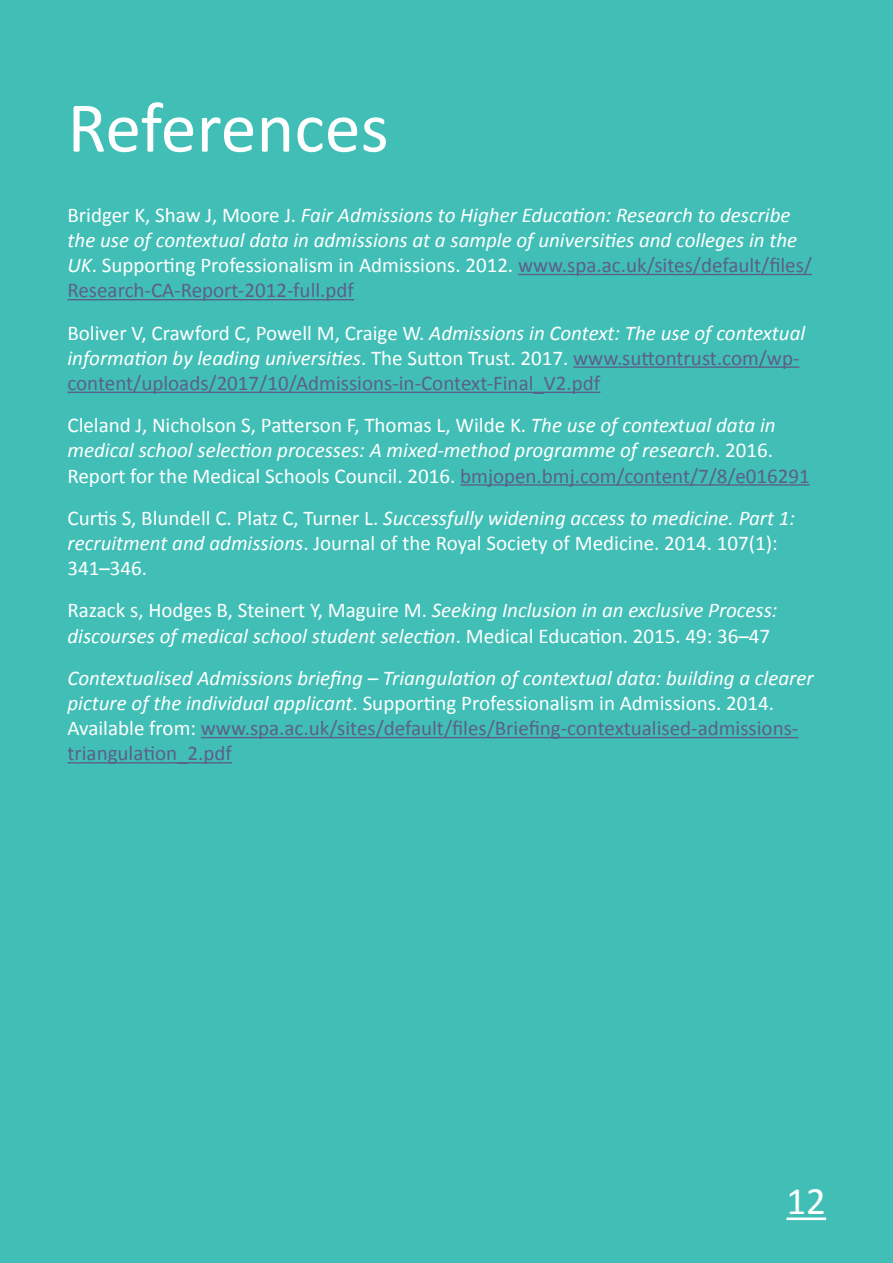
<style>
.page{position:relative;width:893px;height:1263px;background:#41bfb6}
.page>*{position:absolute;margin:0;border:0;box-sizing:border-box;transform-origin:0 0}
.t1{font:72px "Calibri";color:#fff}
.t2{font:39px "Calibri";color:#fff}
.t3{font:italic 21px/25.2px "Calibri";color:#fff}
.t4{font:21px/25.2px "Calibri";color:#fff}
.t5{font:21px/25.2px "Calibri";color:#5b608a}
.s1{font-style:normal}
.s2{font-style:normal;color:#5b608a}
.s3{color:#fff}
.s4{font-style:italic;color:#fff}
.s5{font-style:italic}
.s6{color:#5b608a}
</style>
<div class="page">
<hr style="left:786px;top:1217px;width:40px;height:3px;background:#fff">
<hr style="left:518px;top:274px;width:294px;height:1px;background:#5b608a">
<hr style="left:68px;top:299px;width:286px;height:1px;background:#5b608a">
<hr style="left:573px;top:366px;width:226px;height:2px;background:#5b608a">
<hr style="left:68px;top:392px;width:532px;height:1px;background:#5b608a">
<hr style="left:460px;top:484px;width:350px;height:2px;background:#5b608a">
<hr style="left:201px;top:737px;width:597px;height:1px;background:#5b608a">
<hr style="left:68px;top:762px;width:164px;height:1px;background:#5b608a">
<h1 class="t1" style="left:68px;top:82px;width:323px">References</h1>
<p class="t3" style="left:67px;top:201px;width:746px"><span class="s1">Bridger K, Shaw J, Moore J.</span> Fair Admissions to Higher Education: Research to describe the use of contextual data in admissions at a sample of universities and colleges in the UK<span class="s1">. Supporting Professionalism in Admissions. 2012.</span> <span class="s2">www.spa.ac.uk/sites/default/files/ Research-CA-Report-2012-full.pdf</span></p>
<p class="t5" style="left:67px;top:320px;width:739px"><span class="s3">Boliver V, Crawford C, Powell M, Craige W.</span> <span class="s4">Admissions in Context: The use of contextual information by leading universities</span><span class="s3">. The Sutton Trust. 2017.</span> www.suttontrust.com/wp&shy;content/uploads/2017/10/Admissions-in-Context-Final_V2.pdf</p>
<p class="t4" style="left:67px;top:413px;width:744px">Cleland J, Nicholson S, Patterson F, Thomas L, Wilde K. <span class="s5">The use of contextual data in medical school selection processes: A mixed-method programme of research</span>. 2016.<br>Report for the Medical Schools Council. 2016. <span class="s6">bmjopen.bmj.com/content/7/8/e016291</span></p>
<p class="t4" style="left:67px;top:505px;width:729px">Curtis S, Blundell C. Platz C, Turner L. <span class="s5">Successfully widening access to medicine. Part 1: recruitment and admissions</span>. Journal of the Royal Society of Medicine. 2014. 107(1):<br>341–346.</p>
<p class="t3" style="left:67px;top:597px;width:712px"><span class="s1">Razack s, Hodges B, Steinert Y, Maguire M.</span> Seeking Inclusion in an exclusive Process: discourses of medical school student selection<span class="s1">. Medical Education. 2015. 49: 36–47</span></p>
<p class="t3" style="left:67px;top:664px;width:748px">Contextualised Admissions briefing – Triangulation of contextual data: building a clearer picture of the individual applicant<span class="s1">. Supporting Professionalism in Admissions. 2014.<br>Available from:</span> <span class="s2">www.spa.ac.uk/sites/default/files/Briefing-contextualised-admissions&shy;triangulation_2.pdf</span></p>
<h2 class="t2" style="left:786px;top:1177px;width:41px">12</h2>
</div>
